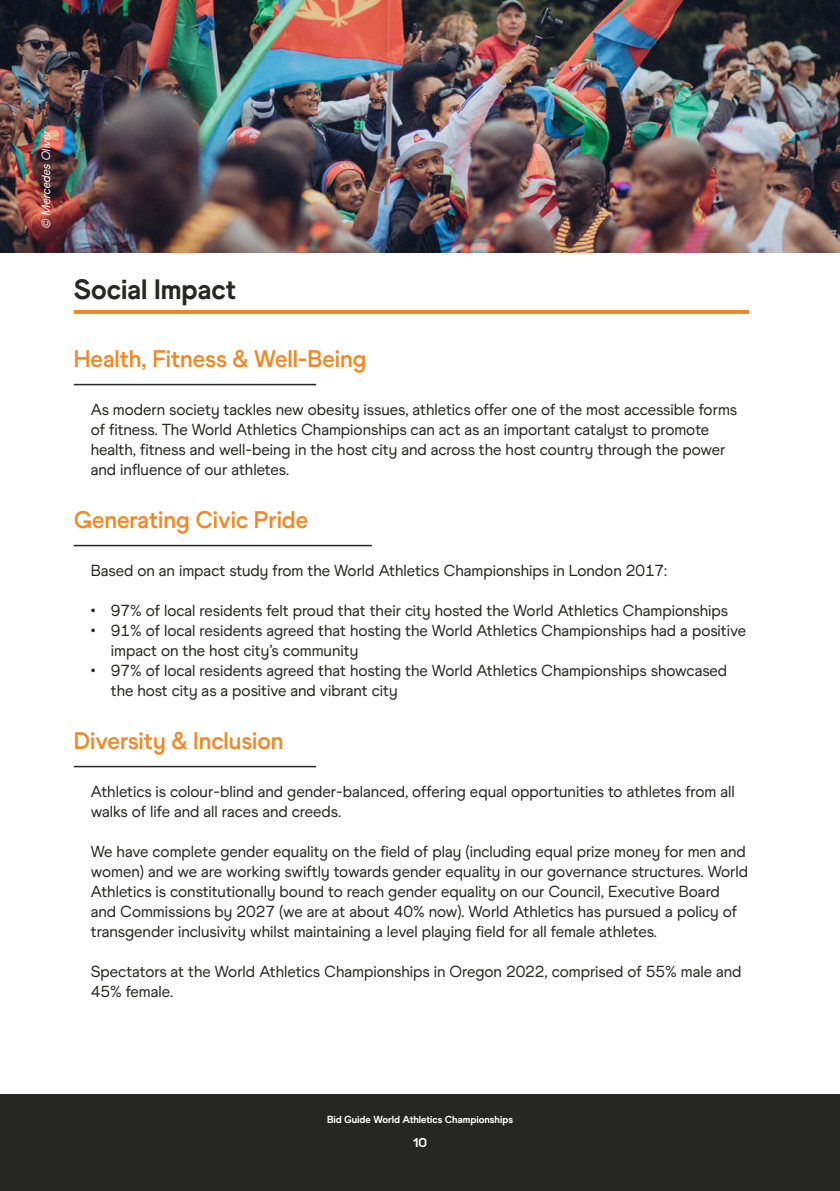
<style>
.page{position:relative;width:840px;height:1191px;background:#fff}
.page>*{position:absolute;margin:0;border:0;box-sizing:border-box;transform-origin:0 0}
.t1{font:28px "World Athletics Headline";color:#262625}
.t2{font:700 24px "World Athletics";color:#f18825}
.t3{font:16px/20px "World Athletics";color:#262625}
.t4{font:12.8px "World Athletics Headline";color:#fff}
.t5{font:italic 12px "World Athletics";color:#fff}
.t6{font:10.2px "World Athletics Headline";color:#fff}
</style>
<div class="page">
<div style="left:0;top:1095px;width:839px;height:96px;background:#262625"></div>
<hr style="left:74px;top:384px;width:242px;height:1px;background:#262625">
<hr style="left:74px;top:766px;width:242px;height:1px;background:#262625">
<hr style="left:74px;top:545px;width:297px;height:1px;background:#262625">
<hr style="left:74px;top:310px;width:674px;height:4px;background:#f18825">
<img style="left:0;top:0;width:839px;height:253px">
<p class="t5" style="left:39px;top:229px;width:102px;rotate:-90deg">Ⓒ Mercedes Oliver</p>
<p class="t1" style="left:74px;top:272px;width:163px">Social Impact</p>
<p class="t2" style="left:74px;top:344px;width:294px">Health, Fitness &amp; Well-Being</p>
<p class="t3" style="left:91px;top:399px;width:647px">As modern society tackles new obesity issues, athletics offer one of the most accessible forms of fitness. The World Athletics Championships can act as an important catalyst to promote health, fitness and well-being in the host city and across the host country through the power and influence of our athletes.</p>
<p class="t2" style="left:74px;top:505px;width:236px">Generating Civic Pride</p>
<p class="t3" style="left:91px;top:560px;width:577px">Based on an impact study from the World Athletics Championships in London 2017:</p>
<p class="t3" style="left:91px;top:600px;width:638px">• 97% of local residents felt proud that their city hosted the World Athletics Championships</p>
<p class="t3" style="left:111px;top:620px;width:636px;text-indent:-20px">• 91% of local residents agreed that hosting the World Athletics Championships had a positive impact on the host city’s community</p>
<p class="t3" style="left:111px;top:660px;width:617px;text-indent:-20px">• 97% of local residents agreed that hosting the World Athletics Championships showcased the host city as a positive and vibrant city</p>
<p class="t2" style="left:74px;top:726px;width:211px">Diversity &amp; Inclusion</p>
<p class="t3" style="left:91px;top:781px;width:645px">Athletics is colour-blind and gender-balanced, offering equal opportunities to athletes from all walks of life and all races and creeds.</p>
<p class="t3" style="left:91px;top:841px;width:658px">We have complete gender equality on the field of play (including equal prize money for men and women) and we are working swiftly towards gender equality in our governance structures. World Athletics is constitutionally bound to reach gender equality on our Council, Executive Board and Commissions by 2027 (we are at about 40% now). World Athletics has pursued a policy of transgender inclusivity whilst maintaining a level playing field for all female athletes.</p>
<p class="t3" style="left:91px;top:961px;width:652px">Spectators at the World Athletics Championships in Oregon 2022, comprised of 55% male and<br>45% female.</p>
<p class="t6" style="left:327px;top:1113px;width:187px">Bid Guide World Athletics Championships</p>
<p class="t4" style="left:413px;top:1135px;width:15px">10</p>
</div>
